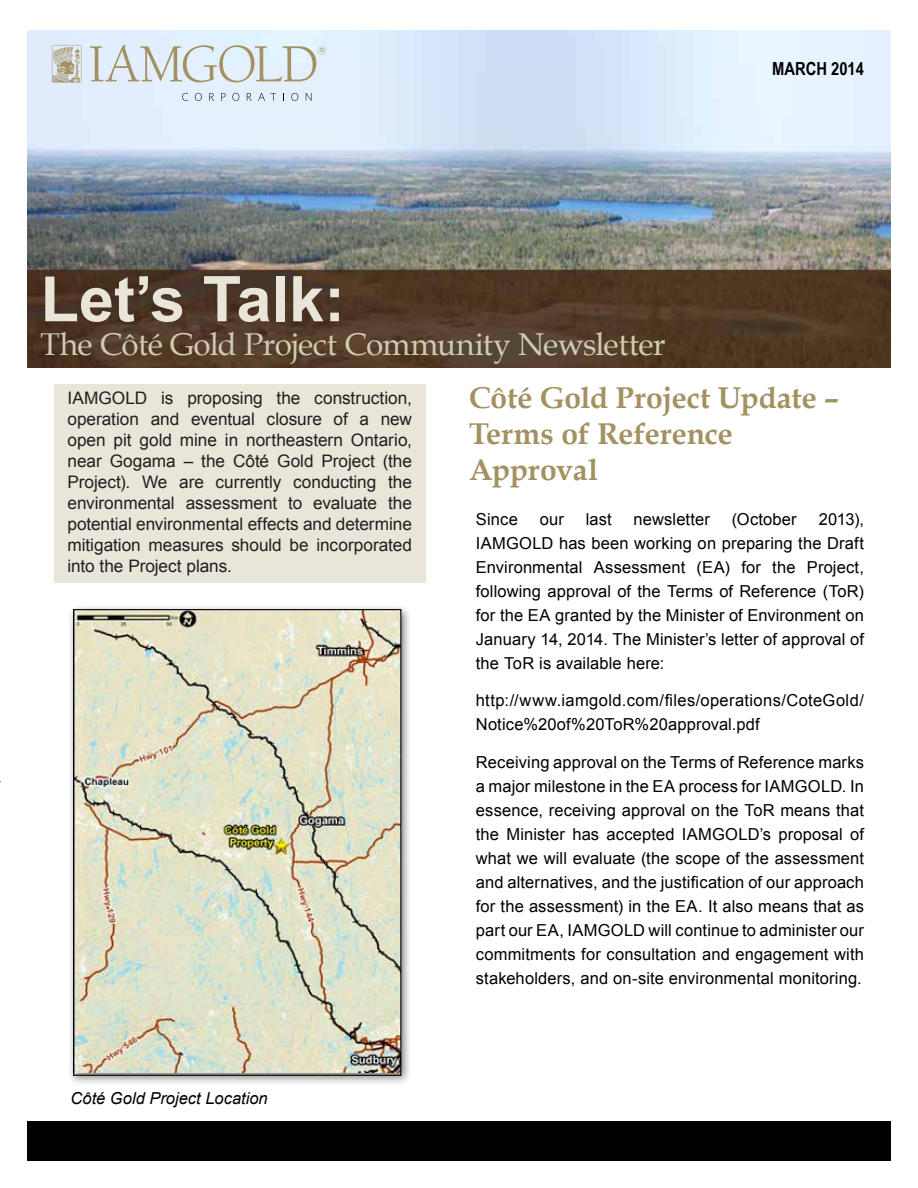
<style>
.page{position:relative;width:918px;height:1188px;background:#fff}
.page>*{position:absolute;margin:0;border:0;box-sizing:border-box;transform-origin:0 0}
.t1{font:700 63px "Arial";color:#e9e5d9}
.t2{font:31.5px "Book Antiqua";letter-spacing:-.02em;color:#d3cab3}
.t3{font:700 30px/36px "Book Antiqua";letter-spacing:-.005em;color:#a39161}
.t4{font:700 18px "Arial Narrow";color:#000}
.t5{font:17.25px/21px "Arial";letter-spacing:-.005em;color:#221e1f;text-align:justify}
.t6{font:16.5px/24px "Arial";letter-spacing:.01em;color:#000;text-align:justify}
.t7{font:italic 16.5px "Arial";color:#000}
</style>
<div class="page">
<div style="left:54px;top:384px;width:372px;height:199px;background:#e9e5d9"></div>
<img style="left:27px;top:30px;width:864px;height:338px">
<div style="left:67px;top:604px;width:344px;height:483px;background:#000;opacity:.5"></div>
<img style="left:75px;top:611px;width:324px;height:462px">
<div style="left:73px;top:609px;width:328px;height:467px;border:1px solid #000"></div>
<svg style="left:52px;top:45px;width:29px;height:37px"></svg>
<svg style="left:182px;top:93px;width:6px;height:8px"></svg>
<svg style="left:195px;top:93px;width:7px;height:8px"></svg>
<svg style="left:209px;top:93px;width:5px;height:8px"></svg>
<svg style="left:221px;top:93px;width:4px;height:8px"></svg>
<svg style="left:232px;top:93px;width:7px;height:8px"></svg>
<svg style="left:247px;top:93px;width:5px;height:8px"></svg>
<svg style="left:258px;top:93px;width:18px;height:8px"></svg>
<svg style="left:291px;top:93px;width:7px;height:8px"></svg>
<svg style="left:306px;top:93px;width:5px;height:8px"></svg>
<svg style="left:90px;top:45px;width:236px;height:37px;background:#d4dbdb"></svg>
<div style="left:27px;top:1121px;width:864px;height:40px;background:#000"></div>
<h1 class="t1" style="left:40px;top:257px;width:306px">Let’s Talk:</h1>
<h2 class="t2" style="left:40px;top:322px;width:627px">The Côté Gold Project Community Newsletter</h2>
<p class="t4" style="left:772px;top:55px;width:93px">MARCH 2014</p>
<p class="t5" style="left:68px;top:387px;width:346px">IAMGOLD is proposing the construction, operation and eventual closure of a new open pit gold mine in northeastern Ontario, near Gogama – the Côté Gold Project (the Project). We are currently conducting the environmental assessment to evaluate the potential environmental effects and determine mitigation measures should be incorporated into the Project plans.</p>
<p class="t7" style="left:70px;top:1087px;width:199px">Côté Gold Project Location</p>
<h3 class="t3" style="left:469px;top:380px;width:372px">Côté Gold Project Update –<br>Terms of Reference<br>Approval</h3>
<p class="t6" style="left:476px;top:507px;width:44px">Since</p>
<p class="t6" style="left:540px;top:507px;width:26px">our</p>
<p class="t6" style="left:586px;top:507px;width:27px">last</p>
<p class="t6" style="left:634px;top:507px;width:78px">newsletter</p>
<p class="t6" style="left:732px;top:507px;width:66px">(October</p>
<p class="t6" style="left:476px;top:507px;width:390px;text-indent:343px">2013), IAMGOLD has been working on preparing the Draft Environmental Assessment (EA) for the Project, following approval of the Terms of Reference (ToR) for the EA granted by the Minister of Environment on January 14, 2014. The Minister’s letter of approval of the ToR is available here:</p>
<p class="t6" style="left:476px;top:689px;width:390px">http://www.iamgold.com/files/operations/CoteGold/<br>Notice%20of%20ToR%20approval.pdf</p>
<p class="t6" style="left:476px;top:750px;width:390px">Receiving approval on the Terms of Reference marks a major milestone in the EA process for IAMGOLD. In essence, receiving approval on the ToR means that the Minister has accepted IAMGOLD’s proposal of what we will evaluate (the scope of the assessment and alternatives, and the justification of our approach for the assessment) in the EA. It also means that as part our EA, IAMGOLD will continue to administer our commitments for consultation and engagement with stakeholders, and on-site environmental monitoring.</p>
</div>
